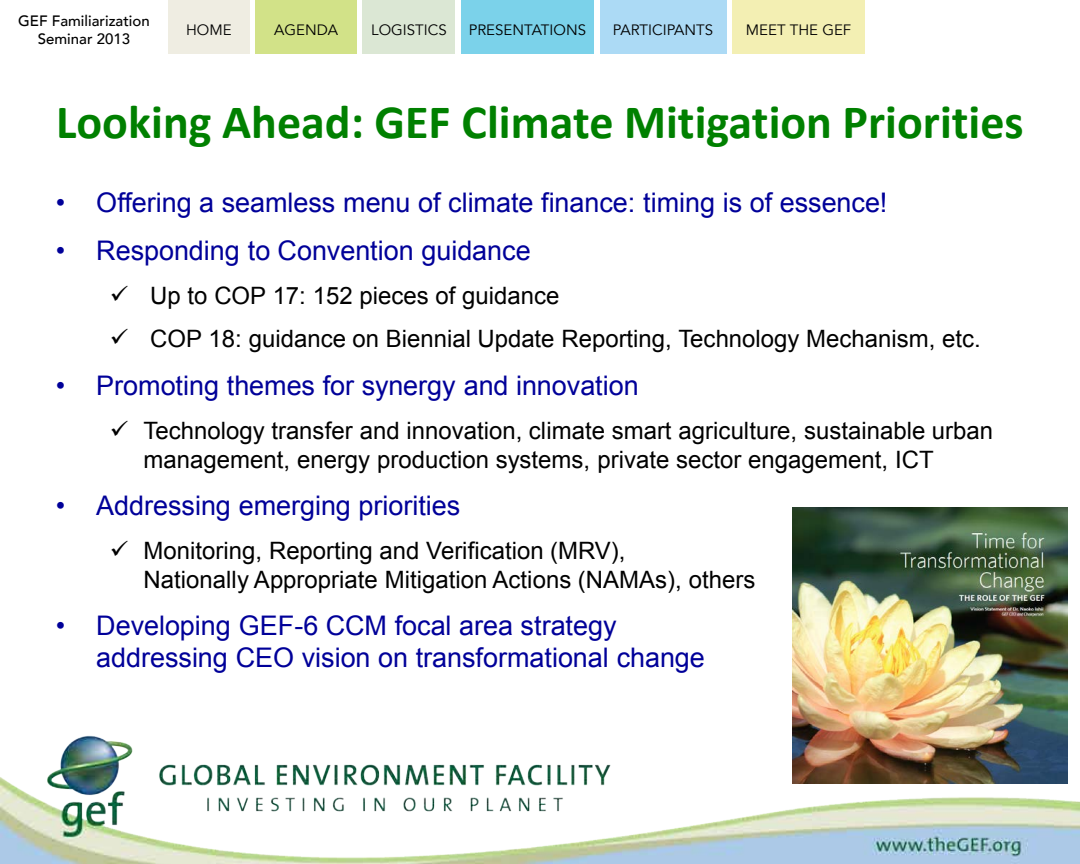
<style>
.page{position:relative;width:1080px;height:864px;background:#fff}
.page>*{position:absolute;margin:0;border:0;box-sizing:border-box;transform-origin:0 0}
.t1{font:700 48px "Calibri";color:#008000}
.t2{font:27px/32.4px "Arial";color:#009}
.t3{font:24px/28.8px "Arial";color:#000}
.t4{font:15px "Avenir";color:#000}
.t5{font:500 15px/18px "Avenir";color:#000;text-align:center}
</style>
<div class="page">
<div style="left:168px;top:0;width:82px;height:54px;background:#efede2"></div>
<div style="left:600px;top:0;width:126px;height:54px;background:#acdaf5"></div>
<div style="left:363px;top:0;width:92px;height:54px;background:#dbe7d4"></div>
<div style="left:732px;top:0;width:133px;height:54px;background:#f3efb3"></div>
<div style="left:256px;top:0;width:101px;height:54px;background:#d2e288"></div>
<div style="left:461px;top:0;width:133px;height:54px;background:#7bd2ea"></div>
<img style="left:0;top:735px;width:1080px;height:129px">
<img style="left:792px;top:508px;width:276px;height:275px">
<p class="t5" style="left:18px;top:10px;width:133px">GEF Familiarization<br>Seminar 2013</p>
<p class="t4" style="left:186px;top:20px;width:47px">HOME</p>
<p class="t4" style="left:274px;top:20px;width:65px">AGENDA</p>
<p class="t4" style="left:371px;top:20px;width:77px">LOGISTICS</p>
<p class="t4" style="left:469px;top:20px;width:119px">PRESENTATIONS</p>
<p class="t4" style="left:613px;top:20px;width:102px">PARTICIPANTS</p>
<p class="t4" style="left:746px;top:20px;width:107px">MEET THE GEF</p>
<p class="t1" style="left:56px;top:91px;width:969px">Looking Ahead: GEF Climate Mitigation Priorities</p>
<p class="t2" style="left:56px;top:186px;width:833px">• Offering a seamless menu of climate finance: timing is of essence!</p>
<p class="t2" style="left:56px;top:234px;width:476px">• Responding to Convention guidance</p>
<p class="t3" style="left:110px;top:281px;width:451px">✓ Up to COP 17: 152 pieces of guidance</p>
<p class="t3" style="left:110px;top:325px;width:873px">✓ COP 18: guidance on Biennial Update Reporting, Technology Mechanism, etc.</p>
<p class="t2" style="left:56px;top:369px;width:584px">• Promoting themes for synergy and innovation</p>
<p class="t3" style="left:144px;top:416px;width:851px;text-indent:-34px">✓ Technology transfer and innovation, climate smart agriculture, sustainable urban management, energy production systems, private sector engagement, ICT</p>
<p class="t2" style="left:56px;top:489px;width:406px">• Addressing emerging priorities</p>
<p class="t3" style="left:144px;top:537px;width:613px;text-indent:-34px">✓ Monitoring, Reporting and Verification (MRV),<br>Nationally Appropriate Mitigation Actions (NAMAs), others</p>
<p class="t2" style="left:96px;top:610px;width:610px;text-indent:-40px">• Developing GEF-6 CCM focal area strategy addressing CEO vision on transformational change</p>
</div>
